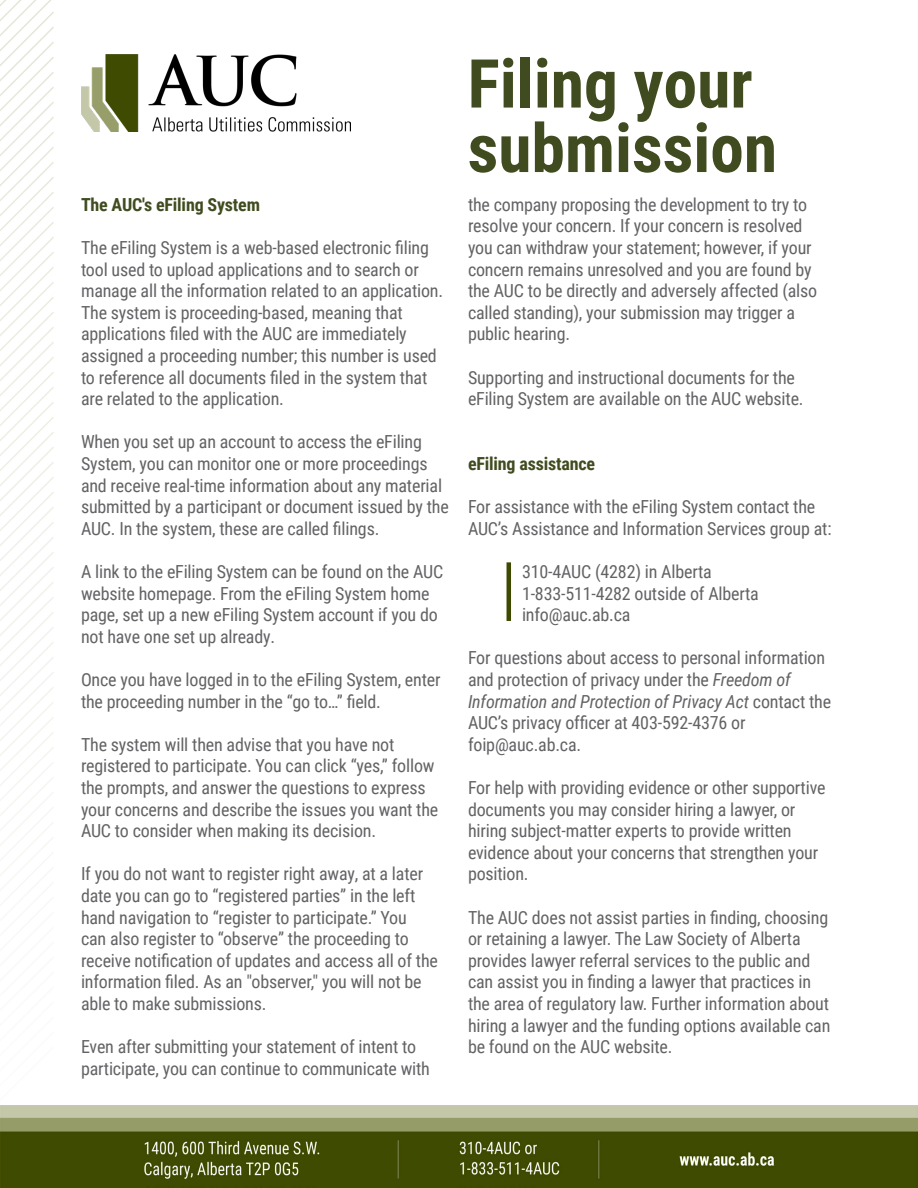
<style>
.page{position:relative;width:918px;height:1188px;background:#fff}
.page>*{position:absolute;margin:0;border:0;box-sizing:border-box;transform-origin:0 0}
.t1{font:700 67.5px/64.5px "Roboto Condensed";color:#404c1f}
.gREEN_SUB_HEADER{font:18px/21.6px "Roboto Condensed";letter-spacing:-.01em;color:#636366}
.gREEN_SUB_HEADER-2{font:700 18px "Roboto Condensed";letter-spacing:-.01em;color:#404c1f}
.s1{font-style:italic}
</style>
<div class="page">
<svg style="left:0;top:0;width:54px;height:891px"></svg>
<img style="left:0;top:1105px;width:918px;height:83px">
<img style="left:81px;top:54px;width:270px;height:77px">
<hr style="left:507px;top:562px;width:4px;height:59px;background:#3e4a00">
<p class="gREEN_SUB_HEADER-2" style="left:81px;top:192px;width:181px">The AUC's eFiling System</p>
<p class="gREEN_SUB_HEADER" style="left:81px;top:236px;width:364px">The eFiling System is a web-based electronic filing tool used to upload applications and to search or manage all the information related to an application.<br>The system is proceeding-based, meaning that applications filed with the AUC are immediately assigned a proceeding number; this number is used to reference all documents filed in the system that are related to the application.</p>
<p class="gREEN_SUB_HEADER" style="left:81px;top:431px;width:369px">When you set up an account to access the eFiling System, you can monitor one or more proceedings and receive real-time information about any material submitted by a participant or document issued by the AUC. In the system, these are called filings.</p>
<p class="gREEN_SUB_HEADER" style="left:81px;top:560px;width:364px">A link to the eFiling System can be found on the AUC website homepage. From the eFiling System home page, set up a new eFiling System account if you do not have one set up already.</p>
<p class="gREEN_SUB_HEADER" style="left:81px;top:668px;width:361px">Once you have logged in to the eFiling System, enter the proceeding number in the “go to…” field.</p>
<p class="gREEN_SUB_HEADER" style="left:81px;top:733px;width:359px">The system will then advise that you have not registered to participate. You can click “yes,” follow the prompts, and answer the questions to express your concerns and describe the issues you want the AUC to consider when making its decision.</p>
<p class="gREEN_SUB_HEADER" style="left:81px;top:863px;width:358px">If you do not want to register right away, at a later date you can go to “registered parties” in the left hand navigation to “register to participate.” You<br>can also register to “observe” the proceeding to receive notification of updates and access all of the information filed. As an "observer," you will not be able to make submissions.</p>
<p class="gREEN_SUB_HEADER" style="left:81px;top:1035px;width:350px">Even after submitting your statement of intent to participate, you can continue to communicate with</p>
<p class="t1" style="left:468px;top:49px;width:311px">Filing your submission</p>
<p class="gREEN_SUB_HEADER" style="left:468px;top:193px;width:351px">the company proposing the development to try to resolve your concern. If your concern is resolved you can withdraw your statement; however, if your concern remains unresolved and you are found by the AUC to be directly and adversely affected (also called standing), your submission may trigger a public hearing.</p>
<p class="gREEN_SUB_HEADER" style="left:468px;top:366px;width:337px">Supporting and instructional documents for the eFiling System are available on the AUC website.</p>
<p class="gREEN_SUB_HEADER-2" style="left:468px;top:451px;width:129px">eFiling assistance</p>
<p class="gREEN_SUB_HEADER" style="left:468px;top:495px;width:365px">For assistance with the eFiling System contact the<br>AUC’s Assistance and Information Services group at:</p>
<p class="gREEN_SUB_HEADER" style="left:522px;top:560px;width:191px">310-4AUC (4282) in Alberta</p>
<p class="gREEN_SUB_HEADER" style="left:522px;top:582px;width:238px">1-833-511-4282 outside of Alberta</p>
<p class="gREEN_SUB_HEADER" style="left:522px;top:603px;width:110px">info@auc.ab.ca</p>
<p class="gREEN_SUB_HEADER" style="left:468px;top:647px;width:365px">For questions about access to personal information and protection of privacy under the <span class="s1">Freedom of Information and Protection of Privacy Act</span> contact the AUC’s privacy officer at 403-592-4376 or</p>
<p class="gREEN_SUB_HEADER" style="left:468px;top:733px;width:115px">foip@auc.ab.ca.</p>
<p class="gREEN_SUB_HEADER" style="left:468px;top:776px;width:359px">For help with providing evidence or other supportive documents you may consider hiring a lawyer, or hiring subject-matter experts to provide written evidence about your concerns that strengthen your position.</p>
<p class="gREEN_SUB_HEADER" style="left:468px;top:906px;width:364px">The AUC does not assist parties in finding, choosing or retaining a lawyer. The Law Society of Alberta provides lawyer referral services to the public and can assist you in finding a lawyer that practices in the area of regulatory law. Further information about hiring a lawyer and the funding options available can be found on the AUC website.</p>
</div>
